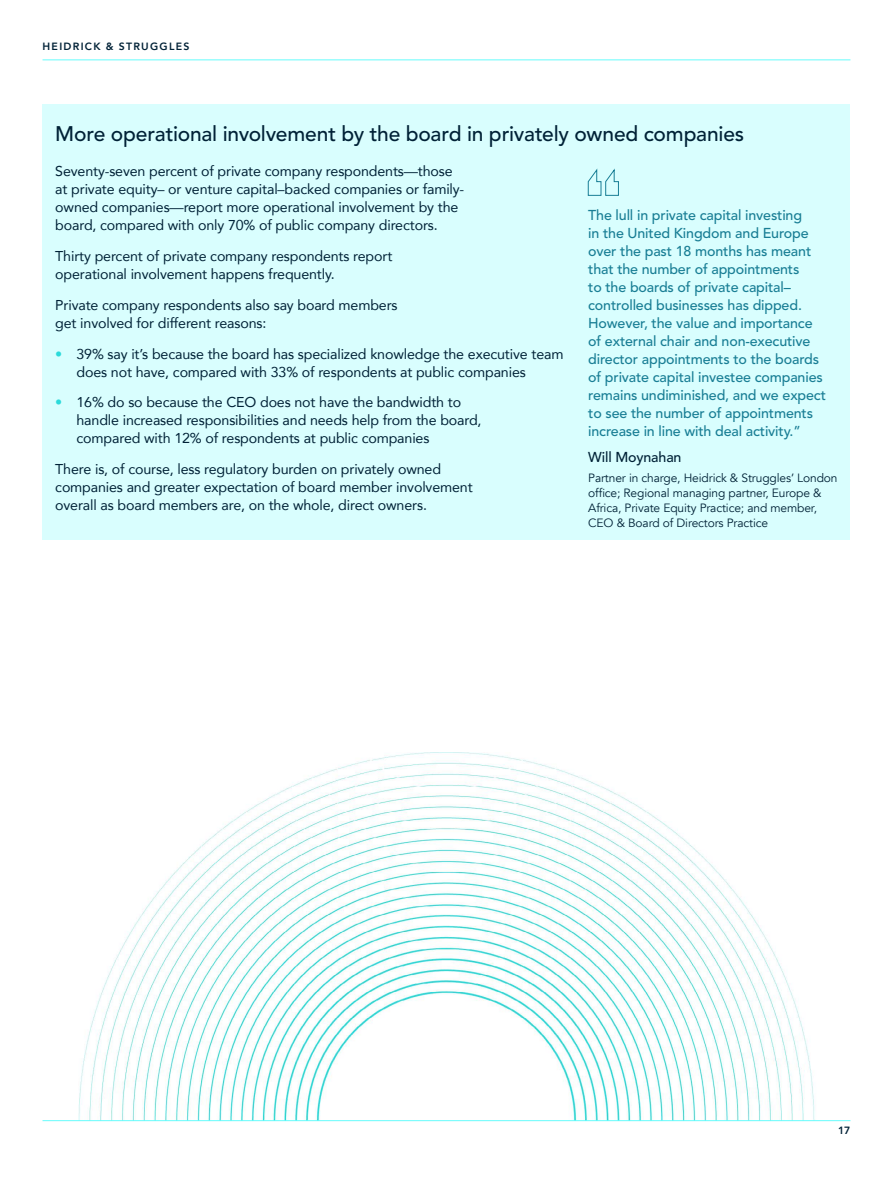
<style>
.page{position:relative;width:893px;height:1188px;background:#fff}
.page>*{position:absolute;margin:0;border:0;box-sizing:border-box;transform-origin:0 0}
.t1{font:500 21px "Avenir";letter-spacing:-.01em;color:#002136}
.t2{font:14.25px/18px "Avenir";letter-spacing:-.01em;color:#002136}
.t3{font:500 14.25px/18px "Avenir";letter-spacing:-.01em;color:#197e95}
.t4{font:500 14.25px "Avenir";letter-spacing:-.01em;color:#002136}
.t5{font:12px/15px "Avenir";letter-spacing:-.01em;color:#002136}
.t6{font:800 10.5px "Avenir";letter-spacing:.12em;color:#002136}
.s1{font-weight:900;color:#2cdada}
</style>
<div class="page">
<div style="left:43px;top:104px;width:807px;height:436px;background:#d9fefe"></div>
<svg style="left:587px;top:168px;width:32px;height:28px"></svg>
<img style="left:78px;top:753px;width:737px;height:367px">
<hr style="left:43px;top:1120px;width:807px;height:1px;background:#66fcfc">
<hr style="left:43px;top:59px;width:807px;height:1px;background:#66fcfc">
<p class="t6" style="left:43px;top:38px;width:148px">HEIDRICK &amp; STRUGGLES</p>
<h1 class="t1" style="left:55px;top:119px;width:690px">More operational involvement by the board in privately owned companies</h1>
<p class="t2" style="left:55px;top:162px;width:411px">Seventy-seven percent of private company respondents—those at private equity– or venture capital–backed companies or family&shy;owned companies—report more operational involvement by the board, compared with only 70% of public company directors.</p>
<p class="t2" style="left:55px;top:247px;width:339px">Thirty percent of private company respondents report operational involvement happens frequently.</p>
<p class="t2" style="left:55px;top:295px;width:344px">Private company respondents also say board members get involved for different reasons:</p>
<p class="t2" style="left:77px;top:344px;width:488px;text-indent:-21px"><span class="s1">•</span> 39% say it’s because the board has specialized knowledge the executive team does not have, compared with 33% of respondents at public companies</p>
<p class="t2" style="left:77px;top:393px;width:407px;text-indent:-21px"><span class="s1">•</span> 16% do so because the CEO does not have the bandwidth to handle increased responsibilities and needs help from the board, compared with 12% of respondents at public companies</p>
<p class="t2" style="left:55px;top:460px;width:419px">There is, of course, less regulatory burden on privately owned companies and greater expectation of board member involvement overall as board members are, on the whole, direct owners.</p>
<p class="t3" style="left:588px;top:206px;width:239px">The lull in private capital investing<br>in the United Kingdom and Europe over the past 18 months has meant that the number of appointments<br>to the boards of private capital– controlled businesses has dipped.<br>However, the value and importance of external chair and non-executive director appointments to the boards of private capital investee companies remains undiminished, and we expect to see the number of appointments increase in line with deal activity.”</p>
<p class="t4" style="left:588px;top:447px;width:95px">Will Moynahan</p>
<p class="t5" style="left:588px;top:470px;width:251px">Partner in charge, Heidrick &amp; Struggles’ London office; Regional managing partner, Europe &amp; Africa, Private Equity Practice; and member, CEO &amp; Board of Directors Practice</p>
<p class="t6" style="left:838px;top:1123px;width:14px">17</p>
</div>
